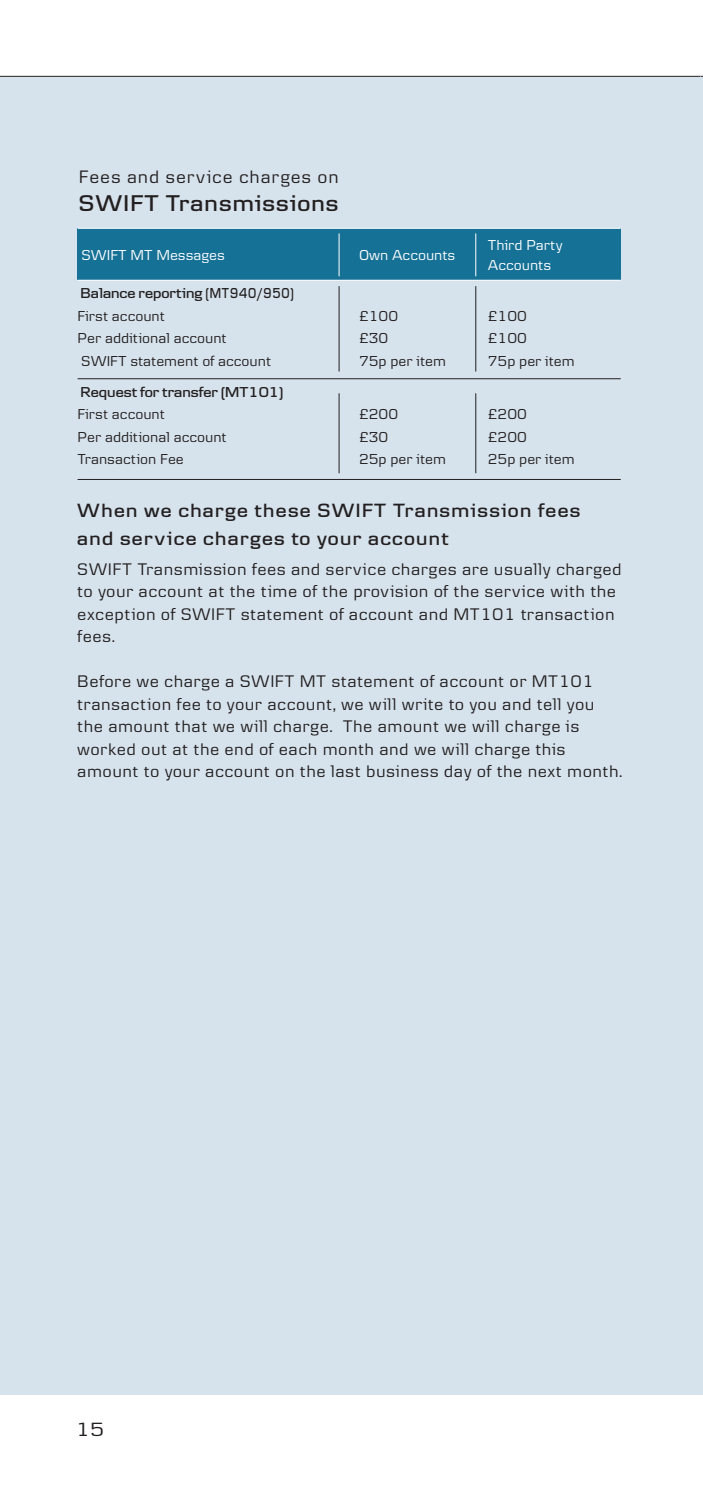
<style>
.page{position:relative;width:703px;height:1485px;background:#fff}
.page>*{position:absolute;margin:0;border:0;box-sizing:border-box;transform-origin:0 0}
.t1{font:600 23.75px "Danske Headline";letter-spacing:.05em;color:#231f20}
.t2{font:600 20px/27.5px "Danske Headline";letter-spacing:.07em;color:#231f20}
.t3{font:20px "Danske Headline";color:#231f20}
.t4{font:18.75px "Danske Text";letter-spacing:.045em;color:#231f20}
.t5{font:17.5px/22.5px "Danske Text";letter-spacing:.025em;color:#231f20}
.t6{font:15px/22.5px "Danske Text";color:#231f20}
.t7{font:600 15px "Danske Headline";color:#231f20}
.t8{font:15px/20px "Danske Text";color:#fff}
</style>
<div class="page">
<hr style="left:700px;top:76px;width:2px;height:1318px;background:#d6e3ed">
<div style="left:0;top:76px;width:700px;height:1318px;background:#d6e3ed"></div>
<hr style="left:0;top:76px;width:700px;height:1px;background:#231f20">
<div style="left:78px;top:229px;width:277px;height:51px;background:#167196"></div>
<div style="left:355px;top:229px;width:129px;height:51px;background:#167196"></div>
<div style="left:484px;top:229px;width:136px;height:51px;background:#167196"></div>
<hr style="left:78px;top:228px;width:542px;height:1px;background:#fff">
<hr style="left:78px;top:280px;width:406px;height:1px;background:#fff">
<hr style="left:484px;top:280px;width:136px;height:1px;background:#fff">
<hr style="left:78px;top:378px;width:542px;height:1px;background:#231f20">
<hr style="left:78px;top:479px;width:542px;height:1px;background:#231f20">
<hr style="left:475px;top:233px;width:1px;height:43px;background:#fff">
<hr style="left:475px;top:286px;width:1px;height:86px;background:#231f20">
<hr style="left:475px;top:393px;width:1px;height:80px;background:#231f20">
<hr style="left:338px;top:233px;width:1px;height:43px;background:#fff">
<hr style="left:338px;top:286px;width:1px;height:86px;background:#231f20">
<hr style="left:338px;top:393px;width:1px;height:80px;background:#231f20">
<p class="t4" style="left:79px;top:171px;width:261px">Fees and service charges on</p>
<h1 class="t1" style="left:79px;top:195px;width:261px">SWIFT Transmissions</h1>
<p class="t8" style="left:81px;top:246px;width:145px">SWIFT MT Messages</p>
<p class="t8" style="left:359px;top:246px;width:98px">Own Accounts</p>
<p class="t8" style="left:487px;top:236px;width:76px">Third Party<br>Accounts</p>
<p class="t7" style="left:81px;top:288px;width:215px">Balance reporting (MT940/950)</p>
<p class="t6" style="left:78px;top:306px;width:195px">First account<br>Per additional account<br>SWIFT statement of account</p>
<p class="t6" style="left:359px;top:306px;width:88px">£100<br>£30<br>75p per item</p>
<p class="t6" style="left:487px;top:306px;width:88px">£100<br>£100<br>75p per item</p>
<p class="t7" style="left:81px;top:387px;width:204px">Request for transfer (MT101)</p>
<p class="t6" style="left:78px;top:404px;width:151px">First account<br>Per additional account<br>Transaction Fee</p>
<p class="t6" style="left:359px;top:404px;width:88px">£200<br>£30<br>25p per item</p>
<p class="t6" style="left:487px;top:404px;width:88px">£200<br>£200<br>25p per item</p>
<p class="t2" style="left:77px;top:499px;width:504px">When we charge these SWIFT Transmission fees and service charges to your account</p>
<p class="t5" style="left:77px;top:560px;width:546px">SWIFT Transmission fees and service charges are usually charged to your account at the time of the provision of the service with the exception of SWIFT statement of account and MT101 transaction fees.</p>
<p class="t5" style="left:77px;top:672px;width:546px">Before we charge a SWIFT MT statement of account or MT101 transaction fee to your account, we will write to you and tell you the amount that we will charge. The amount we will charge is worked out at the end of each month and we will charge this amount to your account on the last business day of the next month.</p>
<p class="t3" style="left:76px;top:1422px;width:29px">15</p>
</div>
